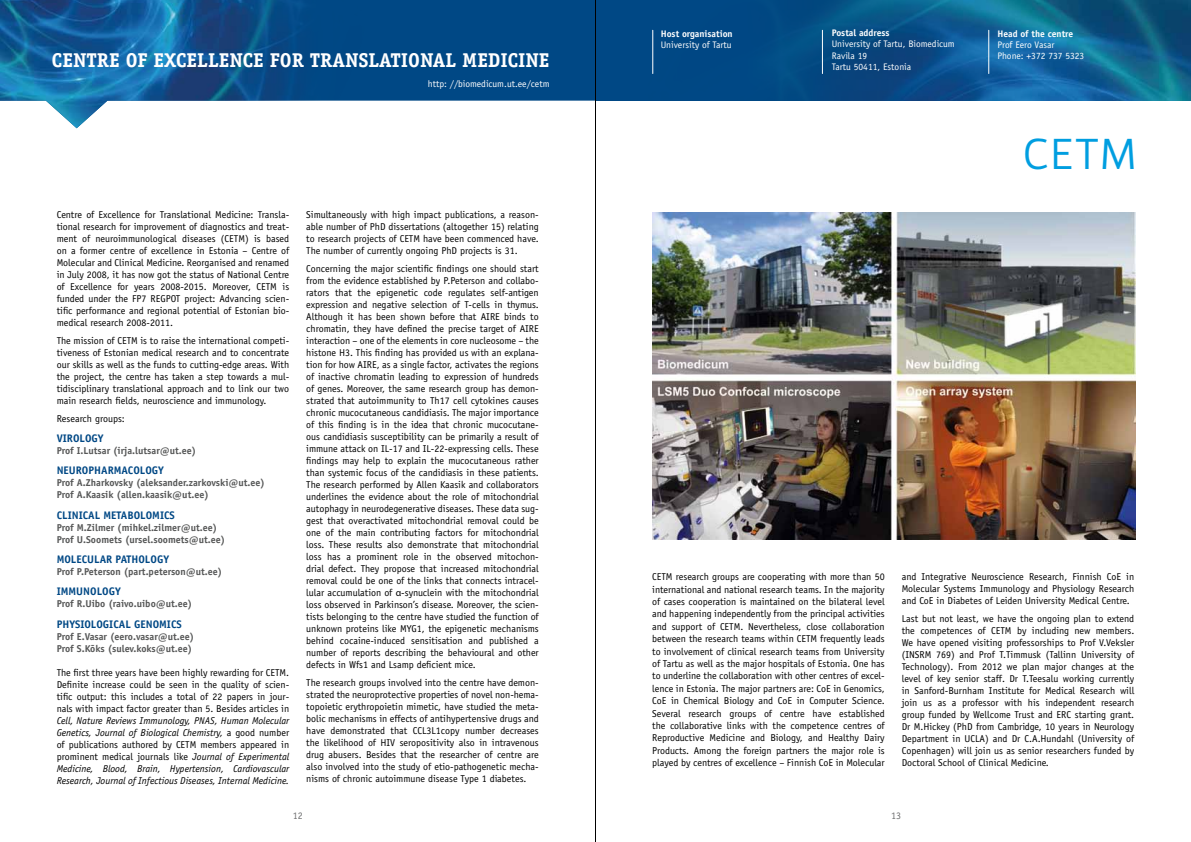
<style>
.page{position:relative;width:1191px;height:842px;background:#fff}
.page>*{position:absolute;margin:0;border:0;box-sizing:border-box;transform-origin:0 0}
.t1{font:45px "Priva One Pro";color:#009ee0}
.t2{font:700 20px "Officina Serif Std";color:#fff}
.t3{font:700 11px "Officina Sans Std";color:#004885}
.t4{font:10px/12px "Officina Sans Std";color:#000;text-align:justify}
.t5{font:700 10px/12px "Officina Sans Std";color:#565757}
.t6{font:italic 10px/12px "Officina Sans Std";color:#000;text-align:justify}
.t7{font:10px "Officina Sans Std";color:#6e6f70}
.t8{font:9.5px/11.4px "Officina Sans Std";color:#fff}
.t9{font:700 9.5px "Officina Sans Std";color:#fff}
.s1{font-style:normal}
.s2{font-family:"Myriad Pro"}
</style>
<div class="page">
<div style="left:387px;top:0;width:208px;height:101px;background:#004885"></div>
<img style="left:0;top:0;width:387px;height:128px">
<img style="left:596px;top:0;width:595px;height:101px">
<img style="left:652px;top:212px;width:483px;height:327px">
<hr style="left:652px;top:30px;width:1px;height:44px;background:#fff">
<hr style="left:822px;top:30px;width:1px;height:44px;background:#fff">
<hr style="left:988px;top:30px;width:1px;height:44px;background:#fff">
<hr style="left:595px;top:0;width:1px;height:842px;background:#000">
<h2 class="t2" style="left:52px;top:48px;width:350px">CENTRE OF EXCELLENCE FOR TRANSLATION</h2>
<h2 class="t2" style="left:433px;top:48px;width:78px">AL MEDICINE</h2>
<p class="t8" style="left:428px;top:78px;width:123px">http: //biomedicum.ut.ee/cetm</p>
<p class="t4" style="left:57px;top:209px;width:234px">Centre of Excellence for Translational Medicine: Transla&shy;tional research for improvement of diagnostics and treat&shy;ment of neuroimmunological diseases (CETM) is based on a former centre of excellence in Estonia – Centre of Molecular and Clinical Medicine. Reorganised and renamed in July 2008, it has now got the status of National Centre of Excellence for years 2008-2015. Moreover, CETM is funded under the FP7 REGPOT project: Advancing scien&shy;tific performance and regional potential of Estonian bio&shy;medical research 2008-2011.</p>
<p class="t4" style="left:57px;top:335px;width:234px">The mission of CETM is to raise the international competi&shy;tiveness of Estonian medical research and to concentrate our skills as well as the funds to cutting-edge areas. With the project, the centre has taken a step towards a mul&shy;tidisciplinary translational approach and to link our two main research fields, neuroscience and immunology.</p>
<p class="t4" style="left:57px;top:412px;width:70px">Research groups:</p>
<p class="t3" style="left:57px;top:431px;width:48px">virology</p>
<p class="t5" style="left:57px;top:445px;width:141px">Prof I.Lutsar (irja.lutsar@ut.ee)</p>
<p class="t3" style="left:57px;top:464px;width:40px">neuropharmac</p>
<p class="t3" style="left:133px;top:464px;width:32px">ology</p>
<p class="t5" style="left:57px;top:477px;width:210px">Prof A.Zharkovsky (aleksander.zarkovski@ut.ee)<br>Prof A.Kaasik (allen.kaasik@ut.ee)</p>
<p class="t3" style="left:57px;top:508px;width:33px">clinical</p>
<p class="t3" style="left:104px;top:508px;width:73px">metabolomics</p>
<p class="t5" style="left:57px;top:521px;width:170px">Prof M.Zilmer (mihkel.zilmer@ut.ee)<br>Prof U.Soomets (ursel.soomets@ut.ee)</p>
<p class="t3" style="left:57px;top:552px;width:22px">molecular</p>
<p class="t3" style="left:116px;top:552px;width:55px">path ology</p>
<p class="t5" style="left:57px;top:565px;width:167px">Prof P.Peterson (part.peterson@ut.ee)</p>
<p class="t3" style="left:57px;top:585px;width:13px">immu</p>
<p class="t3" style="left:83px;top:585px;width:39px">nology</p>
<p class="t5" style="left:57px;top:598px;width:137px">Prof R.Uibo (raivo.uibo@ut.ee)</p>
<p class="t3" style="left:57px;top:617px;width:64px">physiological</p>
<p class="t3" style="left:134px;top:617px;width:49px">genomics</p>
<p class="t5" style="left:57px;top:630px;width:139px">Prof E.Vasar (eero.vasar@ut.ee)<br>Prof S.Kõks (sulev.koks@ut.ee)</p>
<p class="t4" style="left:57px;top:666px;width:234px">The first three years have been highly rewarding for CETM.<br>Definite increase could be seen in the quality of scien&shy;tific output: this includes a total of 22 papers in jour&shy;nals with impact factor greater than 5. Besides articles in</p>
<p class="t6" style="left:57px;top:714px;width:234px">Cell, Nature Reviews Immunology, PNAS, Human Molecular Genetics, Journal of Biological Chemistry, <span class="s1">a good number of publications authored by CETM members appeared in prominent medical journals like</span> Journal of Experimental Medicine, Blood, Brain, Hypertension, Cardiovascular Research, Journal of Infectious Diseases, Internal Medicine.</p>
<p class="t4" style="left:306px;top:209px;width:234px">Simultaneously with high impact publications, a reason&shy;able number of PhD dissertations (altogether 15) relating to research projects of CETM have been commenced have.<br>The number of currently ongoing PhD projects is 31.</p>
<p class="t4" style="left:306px;top:263px;width:234px">Concerning the major scientific findings one should start from the evidence established by P.Peterson and collabo&shy;rators that the epigenetic code regulates self-antigen expression and negative selection of T-cells in thymus.<br>Although it has been shown before that AIRE binds to chromatin, they have defined the precise target of AIRE interaction – one of the elements in core nucleosome – the histone H 3. This finding has provided us with an explana&shy;tion for how AIRE, as a single factor, activates the regions of inactive chromatin leading to expression of hundreds of genes. Moreover, the same research group has demon&shy;strated that autoimmunity to Th17 cell cytokines causes chronic mucocutaneous candidiasis. The major importance of this finding is in the idea that chronic mucocutane&shy;ous candidiasis susceptibility can be primarily a result of immune attack on IL-17 and IL-22-expressing cells. These findings may help to explain the mucocutaneous rather than systemic focus of the candidiasis in these patients.<br>The research performed by Allen Kaasik and collaborators underlines the evidence about the role of mitochondrial autophagy in neurodegenerative diseases. These data sug&shy;gest that overactivated mitochondrial removal could be one of the main contributing factors for mitochondrial loss. These results also demonstrate that mitochondrial loss has a prominent role in the observed mitochon&shy;drial defect. They propose that increased mitochondrial removal could be one of the links that connects intracel&shy;lular accumulation of <span class="s2">α</span>-synuclein with the mitochondrial loss observed in Parkinson’s disease. Moreover, the scien&shy;tists belonging to the centre have studied the function of unknown proteins like MYG 1, the epigenetic mechanisms behind cocaine-induced sensitisation and published a number of reports describing the behavioural and other defects in Wfs1 and Lsamp deficient mice.</p>
<p class="t4" style="left:306px;top:676px;width:234px">The research groups involved into the centre have demon&shy;strated the neuroprotective properties of novel non-hema&shy;topoietic erythropoietin mimetic, have studied the meta&shy;bolic mechanisms in effects of antihypertensive drugs and have demonstrated that CCL3L1copy number decreases the likelihood of H IV seropositivity also in intravenous drug abusers. Besides that the researcher of centre are also involved into the study of etio-pathogenetic mecha&shy;nisms of chronic autoimmune disease Type 1 diabetes.</p>
<p class="t9" style="left:660px;top:27px;width:73px">Host organisation</p>
<p class="t8" style="left:660px;top:39px;width:72px">University of Tartu</p>
<p class="t9" style="left:831px;top:27px;width:59px">Postal address</p>
<p class="t8" style="left:831px;top:38px;width:125px">University of Tartu, Biomedicum<br>Ravila 19<br>Tartu 50411, Estonia</p>
<p class="t9" style="left:997px;top:27px;width:77px">Head of the centre</p>
<p class="t8" style="left:997px;top:39px;width:88px">Prof Eero Vasar<br>Phone: +372 737 5323</p>
<h1 class="t1" style="left:1022px;top:126px;width:117px">CETM</h1>
<p class="t4" style="left:652px;top:571px;width:234px;line-height:12.4px">CETM research groups are cooperating with more than 50 international and national research teams. In the majority of cases cooperation is maintained on the bilateral level and happening independently from the principal activities and support of CETM. Nevertheless, close collaboration between the research teams within CETM frequently leads to involvement of clinical research teams from University of Tartu as well as the major hospitals of Estonia. One has to underline the collaboration with other centres of excel&shy;lence in Estonia. The major partners are: CoE in Genomics, CoE in Chemical Biology and CoE in Computer Science.<br>Several research groups of centre have established the collaborative links with the competence centres of Reproductive Medicine and Biology, and Healthy Dairy Products. Among the foreign partners the major role is played by centres of excellence – Finnish CoE in Molecular</p>
<p class="t4" style="left:901px;top:571px;width:234px">and Integrative Neuroscience Research, Finnish CoE in Molecular Systems Immunology and Physiology Research and CoE in Diabetes of Leiden University Medical Centre.</p>
<p class="t4" style="left:901px;top:612px;width:234px">Last but not least, we have the ongoing plan to extend the competences of CETM by including new members.<br>We have opened visiting professorships to Prof V.Veksler (INSRM 769) and Prof T.Timmusk (Tallinn University of Technology). From 2012 we plan major changes at the level of key senior staff. Dr T.Teesalu working currently in Sanford-Burnham Institute for Medical Research will join us as a professor with his independent research group funded by Wellcome Trust and ERC starting grant.<br>Dr M.Hickey (PhD from Cambridge, 10 years in Neurology Department in UCLA) and Dr C.A.H undahl (University of Copenhagen) will join us as senior researchers funded by Doctoral School of Clinical Medicine.</p>
<p class="t7" style="left:293px;top:810px;width:11px">12</p>
<p class="t7" style="left:891px;top:810px;width:11px">13</p>
</div>
